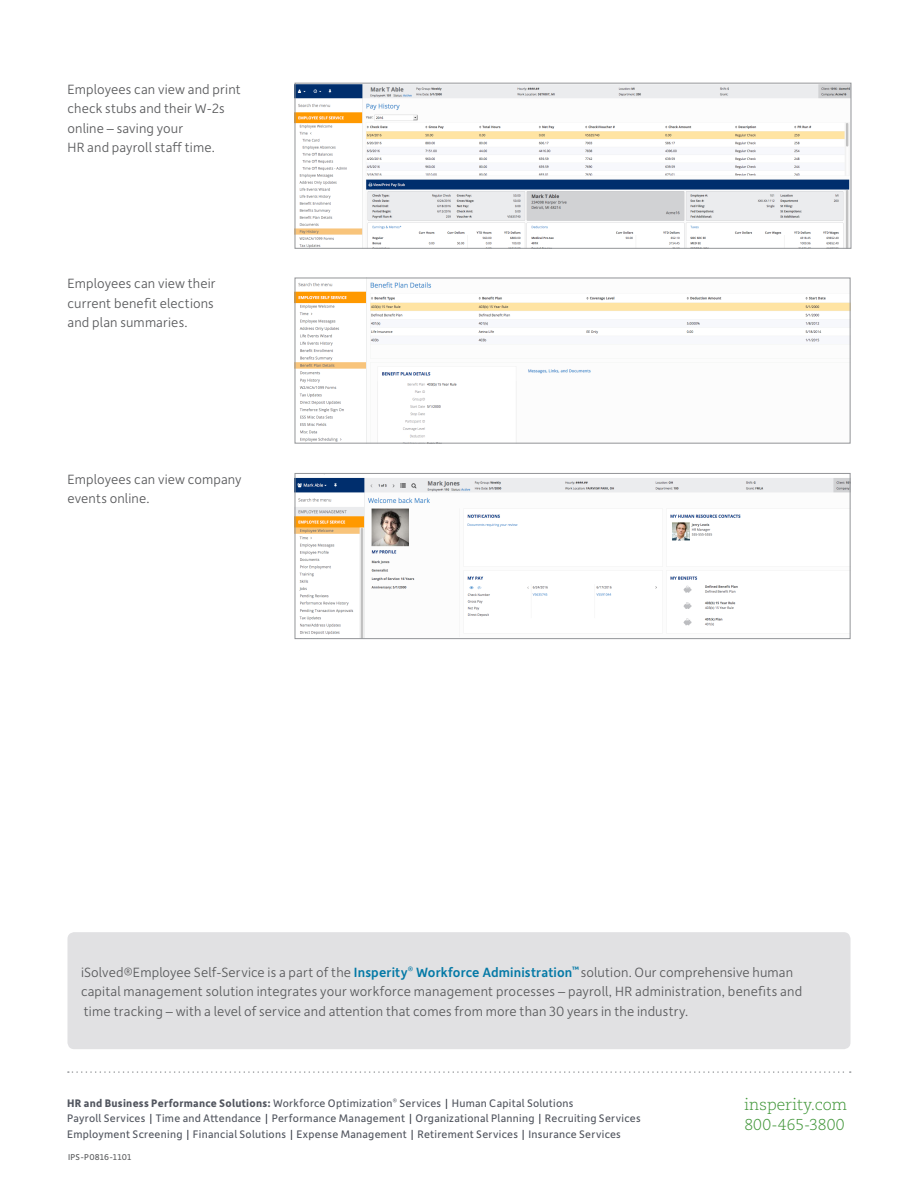
<style>
.page{position:relative;width:918px;height:1188px;background:#fff}
.page>*{position:absolute;margin:0;border:0;box-sizing:border-box;transform-origin:0 0}
.t1{font:300 15.75px "Caecilia LT Std";letter-spacing:.005em;color:#3f9537}
.Body_copy{font:300 14.25px/19.5px "Depot New";letter-spacing:.01em;color:#57585a}
.t2{font:11.7px/15.8px "Depot New";letter-spacing:.02em;color:#52565f}
.t3{font:9px "Depot New";letter-spacing:.025em;color:#57585a}
.s1{font-weight:500;color:#0479a6}
.s2{font-weight:700}
.s3{color:#323640}
</style>
<div class="page">
<svg style="left:294px;top:277px;width:557px;height:167px"></svg>
<svg style="left:68px;top:1071px;width:783px;height:2px"></svg>
<svg style="left:294px;top:82px;width:558px;height:167px"></svg>
<svg style="left:294px;top:473px;width:557px;height:166px"></svg>
<div style="left:68px;top:932px;width:782px;height:117px;background:#e1e1e3;border-radius:7px"></div>
<p class="Body_copy" style="left:68px;top:79px;width:175px">Employees can view and print check stubs and their W-2s online – saving your<br>HR and payroll staff time.</p>
<p class="Body_copy" style="left:68px;top:273px;width:150px">Employees can view their current benefit elections and plan summaries.</p>
<p class="Body_copy" style="left:68px;top:469px;width:176px">Employees can view company events online.</p>
<p class="Body_copy" style="left:81px;top:962px;width:723px">iSolved®Employee Self-Service is a part of the <span class="s1">Insperity</span><sup>®</sup> <span class="s1">Workforce Administration</span><sup>™</sup> solution. Our comprehensive human capital management solution integrates your workforce management processes – payroll, HR administration, benefits and time tracking – with a level of service and attention that comes from more than 30 years in the industry.</p>
<p class="t2" style="left:67px;top:1094px;width:575px"><span class="s2">HR and Business Performance Solutions:</span> Workforce Optimization<sup>®</sup> Services <span class="s3">|</span> Human Capital Solutions<br>Payroll Services <span class="s3">|</span> Time and Attendance <span class="s3">|</span> Performance Management <span class="s3">|</span> Organizational Planning <span class="s3">|</span> Recruiting Services<br>Employment Screening <span class="s3">|</span> Financial Solutions <span class="s3">|</span> Expense Management <span class="s3">|</span> Retirement Services <span class="s3">|</span> Insurance Services</p>
<p class="t3" style="left:68px;top:1151px;width:65px">IPS-P0816-1101</p>
<p class="t1" style="left:744px;top:1096px;width:104px">insperity.com</p>
<p class="t1" style="left:744px;top:1116px;width:102px">800-465-3800</p>
</div>
